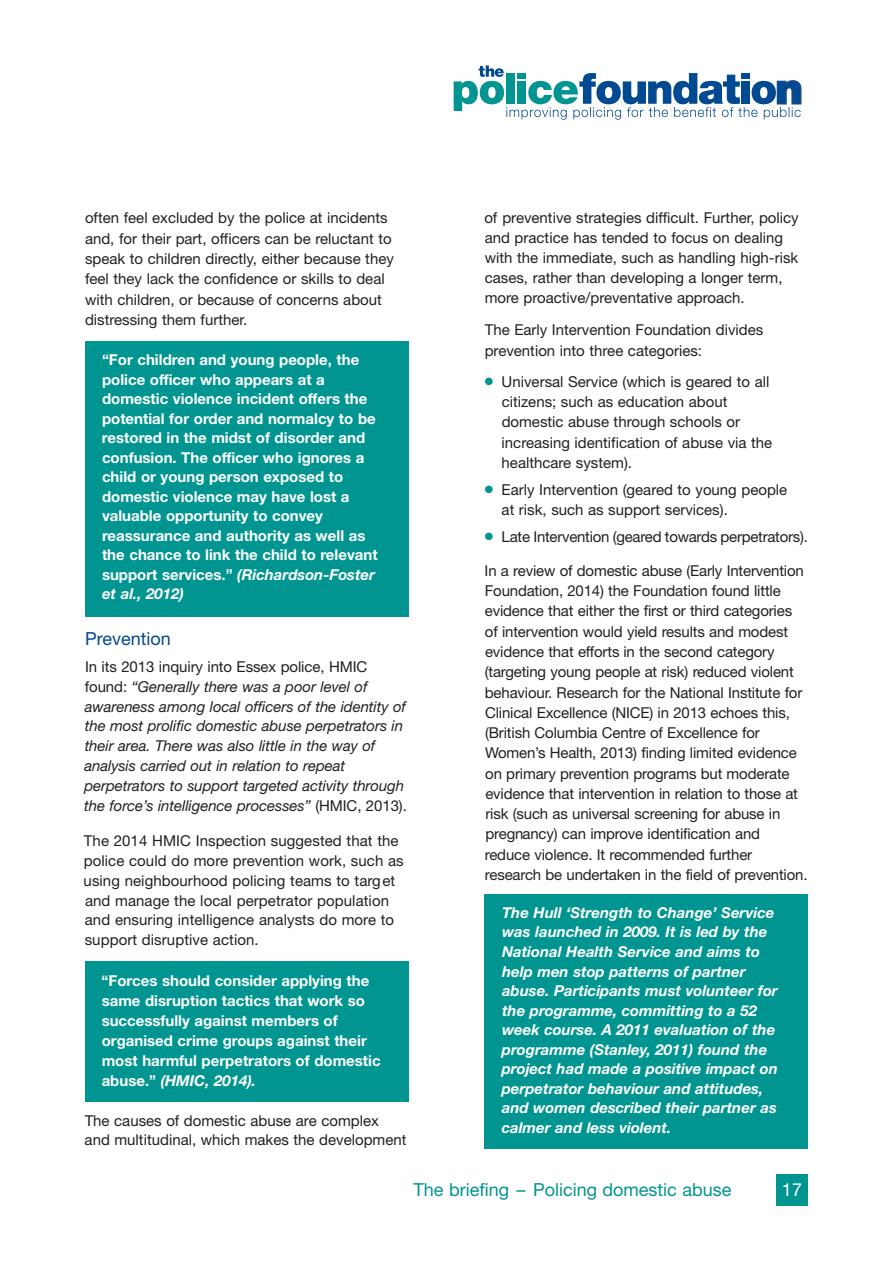
<style>
.page{position:relative;width:893px;height:1263px;background:#fff}
.page>*{position:absolute;margin:0;border:0;box-sizing:border-box;transform-origin:0 0}
.t1{font:18px "Helvetica Neue";color:#009590}
.t2{font:18px "Helvetica Neue";color:#014990}
.t3{font:18px "Helvetica Neue";color:#fff}
.t4{font:15px/20.2px "Helvetica Neue";color:#231f20}
.t5{font:700 15px/19.5px "Helvetica Neue";color:#fff}
.t6{font:italic 700 15px/19.5px "Helvetica Neue";color:#fff}
.t7{font:italic 15px/20px "Helvetica Neue";letter-spacing:-.005em;color:#231f20}
.s1{font-style:italic}
.s2{font-style:normal}
.s3{color:#009590}
</style>
<div class="page">
<div style="left:485px;top:894px;width:323px;height:254px;background:#009590"></div>
<div style="left:85px;top:961px;width:323px;height:140px;background:#009590"></div>
<div style="left:85px;top:341px;width:323px;height:276px;background:#009590"></div>
<svg style="left:454px;top:65px;width:348px;height:55px"></svg>
<div style="left:776px;top:1174px;width:32px;height:31px;background:#009590"></div>
<p class="t4" style="left:85px;top:209px;width:310px">often feel excluded by the police at incidents and, for their part, officers can be reluctant to speak to children directly, either because they feel they lack the confidence or skills to deal with children, or because of concerns about distressing them further.</p>
<p class="t5" style="left:102px;top:352px;width:277px">“For children and young people, the police officer who appears at a domestic violence incident offers the potential for order and normalcy to be restored in the midst of disorder and confusion. The officer who ignores a child or young person exposed to domestic violence may have lost a valuable opportunity to convey reassurance and authority as well as the chance to link the child to relevant support services.” <span class="s1">(Richardson-Foster et al., 2012)</span></p>
<p class="t2" style="left:85px;top:632px;width:87px">Prevention</p>
<p class="t7" style="left:84px;top:658px;width:324px"><span class="s2">In its 2013 inquiry into Essex police, HMIC found:</span> “Generally there was a poor level of awareness among local officers of the identity of the most prolific domestic abuse perpetrators in their area. There was also little in the way of analysis carried out in relation to repeat perpetrators to support targeted activity through the force’s intelligence processes” <span class="s2">(HMIC, 2013).</span></p>
<p class="t4" style="left:84px;top:832px;width:322px">The 2014 HMIC Inspection suggested that the police could do more prevention work, such as using neighbourhood policing teams to target and manage the local perpetrator population and ensuring intelligence analysts do more to support disruptive action.</p>
<p class="t5" style="left:102px;top:972px;width:281px;line-height:20px">“Forces should consider applying the same disruption tactics that work so successfully against members of organised crime groups against their most harmful perpetrators of domestic abuse.” <span class="s1">(HMIC, 2014).</span></p>
<p class="t4" style="left:85px;top:1112px;width:323px;line-height:19.5px">The causes of domestic abuse are complex and multitudinal, which makes the development</p>
<p class="t4" style="left:484px;top:210px;width:316px;line-height:19.8px">of preventive strategies difficult. Further, policy and practice has tended to focus on dealing with the immediate, such as handling high-risk cases, rather than developing a longer term, more proactive/preventative approach.</p>
<p class="t4" style="left:485px;top:321px;width:280px">The Early Intervention Foundation divides prevention into three categories:</p>
<p class="t4" style="left:502px;top:373px;width:272px;text-indent:-17px"><span class="s3">●</span> Universal Service (which is geared to all citizens; such as education about domestic abuse through schools or increasing identification of abuse via the healthcare system).</p>
<p class="t4" style="left:502px;top:481px;width:287px;text-indent:-17px"><span class="s3">●</span> Early Intervention (geared to young people at risk, such as support services).</p>
<p class="t4" style="left:485px;top:528px;width:325px"><span class="s3">●</span> Late Intervention (geared towards perpetrators).</p>
<p class="t4" style="left:485px;top:562px;width:324px">In a review of domestic abuse (Early Intervention Foundation, 2014) the Foundation found little evidence that either the first or third categories of intervention would yield results and modest evidence that efforts in the second category (targeting young people at risk) reduced violent behaviour. Research for the National Institute for Clinical Excellence (NICE) in 2013 echoes this, (British Columbia Centre of Excellence for Women’s Health, 2013) finding limited evidence on primary prevention programs but moderate evidence that intervention in relation to those at risk (such as universal screening for abuse in pregnancy) can improve identification and reduce violence. It recommended further research be undertaken in the field of prevention.</p>
<p class="t6" style="left:502px;top:904px;width:278px">The Hull ‘Strength to Change’ Service was launched in 2009. It is led by the National Health Service and aims to help men stop patterns of partner abuse. Participants must volunteer for the programme, committing to a 52 week course. A 2011 evaluation of the programme (Stanley, 2011) found the project had made a positive impact on perpetrator behaviour and attitudes, and women described their partner as calmer and less violent.</p>
<p class="t1" style="left:414px;top:1183px;width:319px">The briefing – Policing domestic abuse</p>
<p class="t3" style="left:782px;top:1183px;width:22px">17</p>
</div>
